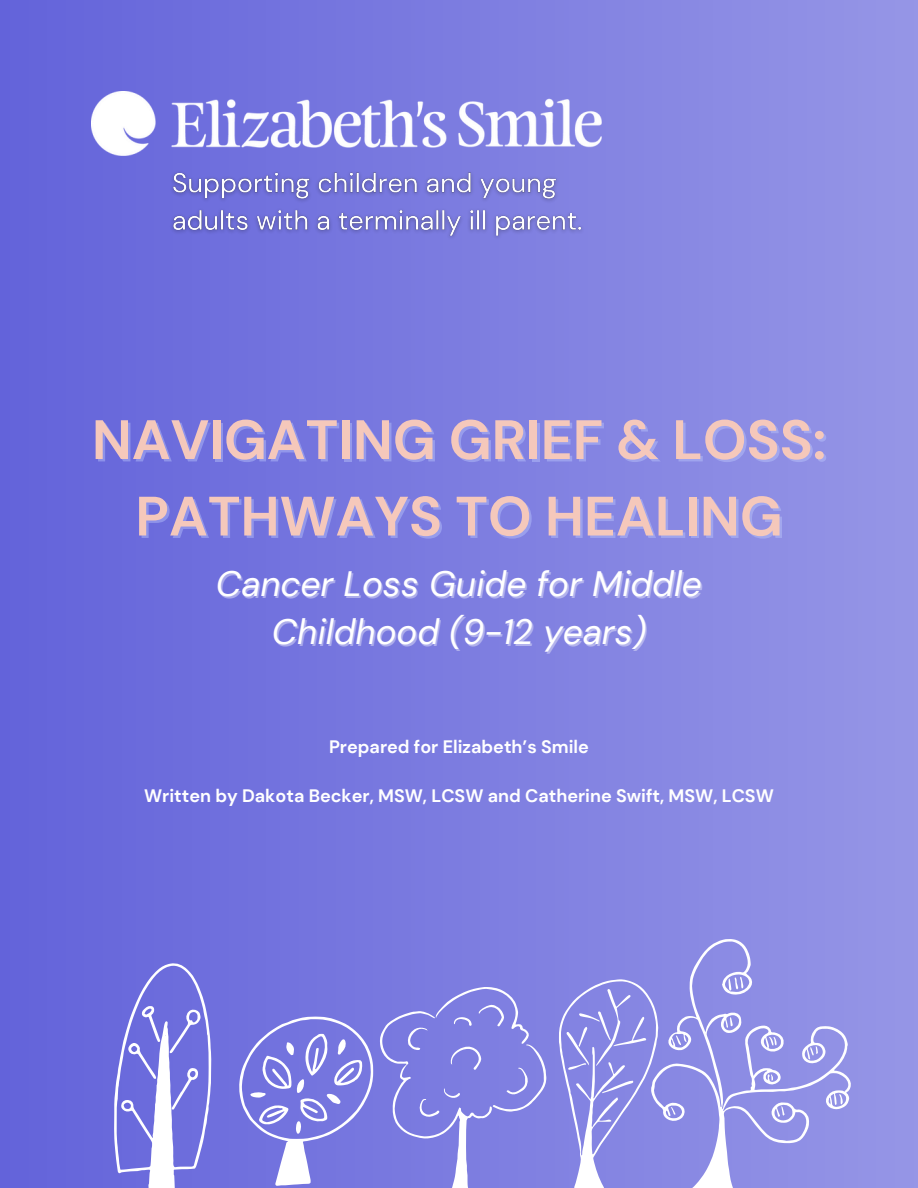
<style>
.page{position:relative;width:918px;height:1188px;background:#fff}
.page>*{position:absolute;margin:0;border:0;box-sizing:border-box;transform-origin:0 0}
.t1{font:700 55.35px "DM Sans";color:#f5c8bb}
.t2{font:italic 35.25px "DM Sans";color:#fff}
.t3{font:700 18px "DM Sans";color:#fff}
</style>
<div class="page">
<div style="left:0;top:0;width:918px;height:1188px;background:linear-gradient(to right,#6363da,#9696e6)"></div>
<img style="left:92px;top:92px;width:509px;height:64px">
<img style="left:167px;top:166px;width:422px;height:79px">
<svg style="left:651px;top:939px;width:201px;height:249px;background:#9898e6"></svg>
<svg style="left:380px;top:987px;width:166px;height:201px;background:#8585e2"></svg>
<svg style="left:729px;top:977px;width:14px;height:14px"></svg>
<svg style="left:781px;top:1106px;width:4px;height:10px"></svg>
<svg style="left:810px;top:1046px;width:8px;height:10px"></svg>
<svg style="left:730px;top:1017px;width:3px;height:9px"></svg>
<svg style="left:676px;top:1035px;width:5px;height:10px"></svg>
<svg style="left:839px;top:1094px;width:4px;height:10px"></svg>
<svg style="left:671px;top:1107px;width:5px;height:8px"></svg>
<svg style="left:769px;top:1037px;width:8px;height:9px"></svg>
<svg style="left:771px;top:1074px;width:2px;height:7px"></svg>
<svg style="left:114px;top:962px;width:98px;height:226px"></svg>
<svg style="left:559px;top:979px;width:100px;height:209px;background:#9595e6"></svg>
<svg style="left:239px;top:1016px;width:134px;height:170px;background:#8b8be3"></svg>
<p class="t1" style="left:92px;top:404px;width:736px">NAVIGATING GRIEF &amp; LOSS:</p>
<h1 class="t1" style="left:135px;top:481px;width:649px">PATHWAYS TO HEALING</h1>
<h2 class="t2" style="left:216px;top:561px;width:487px">Cancer Loss Guide for Middle</h2>
<p class="t2" style="left:272px;top:609px;width:376px">Childhood (9-12 years)</p>
<p class="t3" style="left:329px;top:735px;width:261px">Prepared for Elizabeth’s Smile</p>
<p class="t3" style="left:144px;top:784px;width:631px">Written by Dakota Becker, MSW, LCSW and Catherine Swift, MSW, LCSW</p>
</div>
